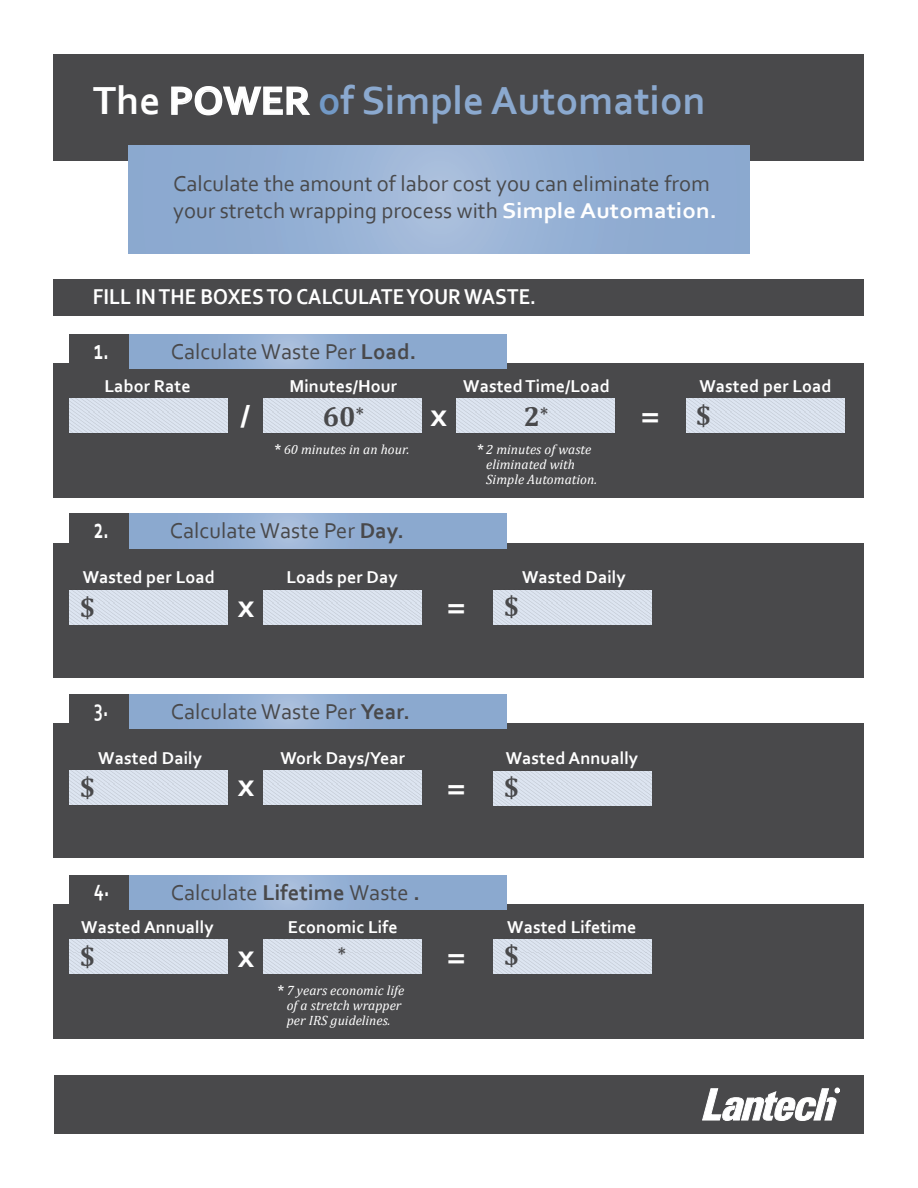
<style>
.page{position:relative;width:918px;height:1188px;background:#fff}
.page>*{position:absolute;margin:0;border:0;box-sizing:border-box;transform-origin:0 0}
.t1{font:700 40.95px "Corbel";color:#8ba9cf}
.t2{font:700 33px "Corbel";color:#fff;scale:1.13 1}
.t3{font:700 33px "Corbel";color:#fff;scale:.96 1}
.t4{font:700 29.7px "Corbel";color:#fff;scale:.62 1}
.t5{font:700 29.4px "Corbel";color:#fff;scale:1.12 1}
.t6{font:700 27.75px "Cambria";color:#49494b}
.t7{font:700 24px "Corbel";color:#fff;scale:.76 1}
.t8{font:22.5px/27px "Corbel";color:#49494b}
.t9{font:700 22.5px "Corbel";letter-spacing:.005em;color:#fff;scale:.9 1}
.t10{font:700 18px "Corbel";letter-spacing:.005em;color:#fff}
.t11{font:700 18px "Cambria";color:#49494b}
.t12{font:italic 13.5px/15px "Cambria";letter-spacing:.005em;color:#fff}
.s1{color:#fff}
.s2{color:#7299c6}
.s3{font-weight:700;color:#fff}
.s4{font-weight:700}
.s5{font-family:"Cambria";font-size:27.75px;color:#49494b}
.s6{font-family:"Corbel";font-weight:700;font-style:normal}
.s7{font-size:29.7px}
.s8{font-weight:700;font-size:23.85px;color:#fff}
.s9{font-weight:700;font-size:29.7px;color:#fff}
</style>
<div class="page">
<div style="left:53px;top:364px;width:811px;height:134px;background:#49494b"></div>
<div style="left:53px;top:279px;width:811px;height:37px;background:#49494b"></div>
<div style="left:53px;top:54px;width:811px;height:107px;background:#49494b"></div>
<svg style="left:129px;top:146px;width:621px;height:108px;background:#95b0d4"></svg>
<div style="left:243px;top:1076px;width:621px;height:58px;background:#49494b"></div>
<div style="left:54px;top:1076px;width:621px;height:58px;background:#49494b"></div>
<svg style="left:171px;top:86px;width:139px;height:30px"></svg>
<svg style="left:129px;top:334px;width:378px;height:35px;background:#91add2"></svg>
<div style="left:457px;top:399px;width:158px;height:34px;background:linear-gradient(to right,#d7dfeb,#d7dfeb)"></div>
<div style="left:687px;top:399px;width:158px;height:34px;background:linear-gradient(to right,#d7dfeb,#d7dfeb)"></div>
<div style="left:263px;top:399px;width:159px;height:34px;background:linear-gradient(to right,#d7dfea,#d7dfeb)"></div>
<div style="left:70px;top:399px;width:158px;height:34px;background:linear-gradient(to right,#d7dfeb,#d7dfeb)"></div>
<div style="left:70px;top:334px;width:59px;height:37px;background:#49494b"></div>
<div style="left:53px;top:543px;width:811px;height:134px;background:#49494b"></div>
<svg style="left:129px;top:514px;width:378px;height:34px;background:#91add2"></svg>
<div style="left:493px;top:590px;width:159px;height:34px;background:linear-gradient(to right,#d7dfea,#d7dfeb)"></div>
<div style="left:263px;top:590px;width:159px;height:34px;background:linear-gradient(to right,#d7dfea,#d7dfeb)"></div>
<div style="left:70px;top:590px;width:158px;height:34px;background:linear-gradient(to right,#d7dfeb,#d7dfeb)"></div>
<div style="left:70px;top:514px;width:59px;height:38px;background:#49494b"></div>
<div style="left:53px;top:724px;width:811px;height:134px;background:#49494b"></div>
<svg style="left:129px;top:694px;width:378px;height:35px;background:#91add2"></svg>
<div style="left:263px;top:771px;width:159px;height:34px;background:linear-gradient(to right,#d7dfea,#d7dfeb)"></div>
<div style="left:70px;top:771px;width:158px;height:34px;background:linear-gradient(to right,#d7dfeb,#d7dfeb)"></div>
<div style="left:70px;top:694px;width:59px;height:38px;background:#49494b"></div>
<div style="left:53px;top:904px;width:811px;height:135px;background:#49494b"></div>
<svg style="left:129px;top:875px;width:378px;height:35px;background:#91add2"></svg>
<div style="left:70px;top:875px;width:59px;height:38px;background:#49494b"></div>
<svg style="left:702px;top:1088px;width:138px;height:33px"></svg>
<div style="left:493px;top:771px;width:159px;height:34px;background:linear-gradient(to right,#d7dfea,#d7dfeb)"></div>
<svg style="left:493px;top:939px;width:159px;height:35px;background:#d7deea"></svg>
<svg style="left:263px;top:939px;width:159px;height:35px;background:#d7deea"></svg>
<svg style="left:70px;top:939px;width:158px;height:35px;background:#d7deea"></svg>
<h1 class="t1" style="left:93px;top:75px;width:614px"><span class="s1">The POWER</span> <span class="s2">o</span>f Simple Automation</h1>
<p class="t8" style="left:173px;top:169px;width:545px">Calculate the amount of labor cost you can eliminate from your stretch wrapping process with <span class="s3">Simple Automation.</span></p>
<p class="t9" style="left:93px;top:282px;width:494px">FILL IN THE BOXES TO CALCULATE YOUR WASTE.</p>
<p class="t8" style="left:171px;top:337px;width:247px">Calculate Waste Per <span class="s4">Load.</span></p>
<p class="t10" style="left:104px;top:375px;width:88px">Labor Rate</p>
<p class="t10" style="left:289px;top:375px;width:109px">Minutes/Hour</p>
<p class="t10" style="left:463px;top:375px;width:148px">Wasted Time/Load</p>
<p class="t10" style="left:699px;top:375px;width:134px">Wasted per Load</p>
<p class="t6" style="left:323px;top:397px;width:43px">60<sup>*</sup></p>
<p class="t6" style="left:524px;top:397px;width:26px">2<sup>*</sup></p>
<h2 class="t2" style="left:641px;top:394px;width:64px">= <span class="s5">$</span></h2>
<p class="t12" style="left:275px;top:441px;width:137px"><span class="s6">*</span> 60 minutes in an hour.</p>
<p class="t12" style="left:486px;top:441px;width:112px;text-indent:-9px"><span class="s6">*</span>2 minutes of waste eliminated with<br>Simple Automation.</p>
<h3 class="t4" style="left:94px;top:330px;width:25px">1.</h3>
<h3 class="t5" style="left:241px;top:396px;width:10px">/</h3>
<h2 class="t3" style="left:431px;top:394px;width:19px">x</h2>
<p class="t8" style="left:170px;top:516px;width:236px">Calculate Waste Per <span class="s4">Day.</span></p>
<p class="t10" style="left:83px;top:566px;width:134px">Wasted per Load</p>
<p class="t10" style="left:286px;top:566px;width:113px">Loads per Day</p>
<p class="t10" style="left:522px;top:566px;width:105px">Wasted Daily</p>
<h2 class="t3" style="left:238px;top:586px;width:19px">x</h2>
<h2 class="t2" style="left:446px;top:586px;width:19px">=</h2>
<h3 class="t4" style="left:94px;top:509px;width:25px">2.</h3>
<p class="t6" style="left:504px;top:587px;width:17px">$</p>
<p class="t6" style="left:80px;top:588px;width:17px">$</p>
<p class="t8" style="left:171px;top:697px;width:241px">Calculate Waste Per <span class="s4">Year.</span></p>
<p class="t10" style="left:98px;top:747px;width:105px">Wasted Daily</p>
<p class="t10" style="left:280px;top:747px;width:126px">Work Days/Year</p>
<p class="t7" style="left:94px;top:693px;width:20px">3<span class="s7">.</span></p>
<p class="t6" style="left:80px;top:768px;width:17px">$</p>
<h2 class="t3" style="left:238px;top:765px;width:19px">x</h2>
<h2 class="t2" style="left:446px;top:767px;width:19px">=</h2>
<p class="t8" style="left:94px;top:878px;width:327px"><span class="s8">4</span><span class="s9">.</span> Calculate <span class="s4">Lifetime</span> Waste <span class="s4">.</span></p>
<p class="t10" style="left:506px;top:747px;width:134px">Wasted Annually</p>
<p class="t10" style="left:81px;top:915px;width:134px">Wasted Annually</p>
<p class="t10" style="left:288px;top:915px;width:111px">Economic Life</p>
<p class="t10" style="left:507px;top:915px;width:131px">Wasted Lifetime</p>
<h2 class="t3" style="left:238px;top:935px;width:19px">x</h2>
<p class="t11" style="left:338px;top:941px;width:10px">*</p>
<h2 class="t2" style="left:446px;top:935px;width:66px">= <span class="s5">$</span></h2>
<p class="t12" style="left:278px;top:982px;width:128px;text-align:center"><span class="s6">*</span>7 years economic life of a stretch wrapper per IRS guidelines.</p>
<p class="t6" style="left:80px;top:937px;width:17px">$</p>
</div>
